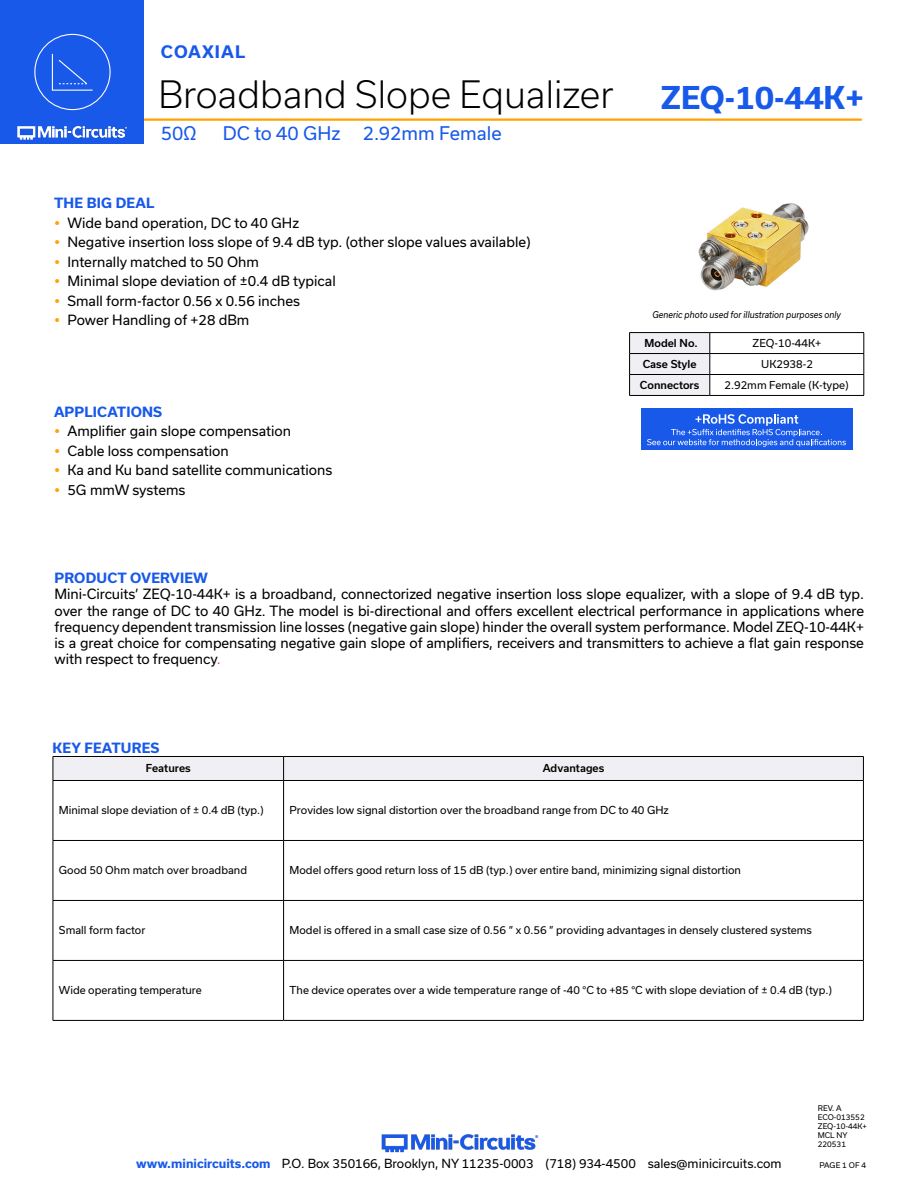
<style>
.page{position:relative;width:918px;height:1188px;background:#fff}
.page>*{position:absolute;margin:0;border:0;box-sizing:border-box;transform-origin:0 0}
.t1{font:300 36px "Usual";color:#000}
.t2{font:700 30px "Usual";color:#1859ea}
.t3{font:18px "Usual";color:#1859ea}
.t4{font:700 16.5px "Usual";letter-spacing:.065em;color:#1859ea}
.Regular_Copy{font:13.5px/16.2px "Usual";color:#000;text-align:justify}
.Blue_Headers{font:700 13.5px "Usual";letter-spacing:.015em;color:#1859ea}
.t5{font:12px "Usual";color:#000}
.Table_Body_Left_Just{font:10.5px "Usual";color:#000}
.Table_Header_Center{font:500 10.5px "Usual";color:#000}
.Table_Body_Center{font:10.5px "Usual";color:#000}
.t6{font:italic 9px "Usual";color:#000;scale:.9 1}
.Revision{font:7.5px "Usual";color:#000}
.s1{color:#f74f3e}
.s2{font-weight:700;color:#1859ea}
</style>
<div class="page">
<img style="left:381px;top:1134px;width:158px;height:19px">
<hr style="left:129px;top:118px;width:733px;height:3px;background:#ffa300">
<div style="left:0;top:0;width:144px;height:144px;background:#1859ea"></div>
<img style="left:17px;top:120px;width:128px;height:20px">
<div style="left:53px;top:756px;width:811px;height:24px;background:#efeff4"></div>
<hr style="left:53px;top:780px;width:231px;height:1px;background:#000">
<hr style="left:53px;top:781px;width:1px;height:59px;background:#000">
<hr style="left:284px;top:780px;width:580px;height:1px;background:#000">
<hr style="left:283px;top:781px;width:1px;height:59px;background:#000">
<hr style="left:863px;top:781px;width:1px;height:59px;background:#000">
<hr style="left:53px;top:840px;width:231px;height:1px;background:#000">
<hr style="left:53px;top:841px;width:1px;height:59px;background:#000">
<hr style="left:284px;top:840px;width:580px;height:1px;background:#000">
<hr style="left:283px;top:841px;width:1px;height:59px;background:#000">
<hr style="left:863px;top:841px;width:1px;height:59px;background:#000">
<hr style="left:53px;top:900px;width:231px;height:1px;background:#000">
<hr style="left:53px;top:901px;width:1px;height:59px;background:#000">
<hr style="left:284px;top:900px;width:580px;height:1px;background:#000">
<hr style="left:283px;top:901px;width:1px;height:59px;background:#000">
<hr style="left:863px;top:901px;width:1px;height:59px;background:#000">
<hr style="left:53px;top:960px;width:231px;height:1px;background:#000">
<hr style="left:53px;top:961px;width:1px;height:59px;background:#000">
<hr style="left:284px;top:960px;width:580px;height:1px;background:#000">
<hr style="left:283px;top:961px;width:1px;height:59px;background:#000">
<hr style="left:863px;top:961px;width:1px;height:59px;background:#000">
<hr style="left:53px;top:1020px;width:231px;height:1px;background:#000">
<hr style="left:284px;top:1020px;width:580px;height:1px;background:#000">
<img style="left:698px;top:203px;width:111px;height:88px">
<hr style="left:710px;top:332px;width:154px;height:1px;background:#000">
<hr style="left:710px;top:353px;width:154px;height:1px;background:#000">
<svg style="left:864px;top:333px;width:1px;height:62px"></svg>
<hr style="left:710px;top:374px;width:154px;height:1px;background:#000">
<hr style="left:710px;top:395px;width:154px;height:1px;background:#000">
<hr style="left:629px;top:332px;width:81px;height:1px;background:#000">
<svg style="left:629px;top:333px;width:82px;height:62px"></svg>
<hr style="left:629px;top:353px;width:81px;height:1px;background:#000">
<hr style="left:629px;top:374px;width:81px;height:1px;background:#000">
<hr style="left:629px;top:395px;width:81px;height:1px;background:#000">
<div style="left:641px;top:409px;width:211px;height:41px;background:#1859ea"></div>
<svg style="left:647px;top:414px;width:199px;height:33px"></svg>
<div style="left:34px;top:34px;width:77px;height:76px;border:1px solid #fff;border-radius:50%"></div>
<svg style="left:51px;top:53px;width:42px;height:38px"></svg>
<p class="t4" style="left:161px;top:42px;width:86px">COAXIAL</p>
<h1 class="t1" style="left:158px;top:74px;width:457px">Broadband Slope Equalizer</h1>
<h3 class="t3" style="left:161px;top:123px;width:37px">50Ω</h3>
<h3 class="t3" style="left:223px;top:123px;width:280px">DC to 40 GHz 2.92mm Female</h3>
<p class="Blue_Headers" style="left:54px;top:195px;width:102px">THE BIG DEAL</p>
<p class="Regular_Copy" style="left:68px;top:214px;width:233px">Wide band operation, DC to 40 GHz</p>
<p class="Regular_Copy" style="left:68px;top:234px;width:465px">Negative insertion loss slope of 9.4 dB typ. (other slope values available)</p>
<p class="Regular_Copy" style="left:68px;top:253px;width:193px">Internally matched to 50 Ohm</p>
<p class="Regular_Copy" style="left:68px;top:273px;width:270px">Minimal slope deviation of ±0.4 dB typical</p>
<p class="Regular_Copy" style="left:68px;top:292px;width:234px">Small form-factor 0.56 x 0.56 inches</p>
<p class="Regular_Copy" style="left:68px;top:312px;width:183px">Power Handling of +28 dBm</p>
<p class="Blue_Headers" style="left:54px;top:404px;width:110px">APPLICATIONS</p>
<p class="Regular_Copy" style="left:68px;top:423px;width:225px">Amplifier gain slope compensation</p>
<p class="Regular_Copy" style="left:68px;top:443px;width:163px">Cable loss compensation</p>
<p class="Regular_Copy" style="left:68px;top:462px;width:266px">Ka and Ku band satellite communications</p>
<p class="Regular_Copy" style="left:68px;top:482px;width:120px">5G mmW systems</p>
<h2 class="t2" style="left:661px;top:80px;width:205px">ZEQ-10-44K+</h2>
<p class="t6" style="left:652px;top:310px;width:211px">Generic photo used for illustration purposes only</p>
<p class="Table_Header_Center" style="left:645px;top:337px;width:55px">Model No.</p>
<p class="Table_Body_Center" style="left:753px;top:337px;width:70px">ZEQ-10-44K+</p>
<p class="Table_Header_Center" style="left:643px;top:358px;width:55px">Case Style</p>
<p class="Table_Body_Center" style="left:761px;top:358px;width:53px">UK2938-2</p>
<p class="Table_Header_Center" style="left:640px;top:379px;width:61px">Connectors</p>
<p class="Table_Body_Center" style="left:724px;top:379px;width:126px">2.92mm Female (K-type)</p>
<p class="Blue_Headers" style="left:55px;top:570px;width:155px">PRODUCT OVERVIEW</p>
<p class="Regular_Copy" style="left:55px;top:586px;width:811px">Mini-Circuits’ ZEQ-10-44K+ is a broadband, connectorized negative insertion loss slope equalizer, with a slope of 9.4 dB typ. over the range of DC to 40 GHz. The model is bi-directional and offers excellent electrical performance in applications where frequency dependent transmission line losses (negative gain slope) hinder the overall system performance. Model ZEQ-10-44K+ is a great choice for compensating negative gain slope of amplifiers, receivers and transmitters to achieve a flat gain response with respect to frequency<span class="s1">.</span></p>
<p class="Blue_Headers" style="left:52px;top:740px;width:108px">KEY FEATURES</p>
<p class="Table_Header_Center" style="left:146px;top:762px;width:47px">Features</p>
<p class="Table_Header_Center" style="left:543px;top:762px;width:63px">Advantages</p>
<p class="Table_Body_Left_Just" style="left:59px;top:804px;width:206px">Minimal slope deviation of ± 0.4 dB (typ.)</p>
<p class="Table_Body_Left_Just" style="left:290px;top:804px;width:381px">Provides low signal distortion over the broadband range from DC to 40 GHz</p>
<p class="Table_Body_Left_Just" style="left:59px;top:864px;width:190px">Good 50 Ohm match over broadband</p>
<p class="Table_Body_Left_Just" style="left:290px;top:864px;width:453px">Model offers good return loss of 15 dB (typ.) over entire band, minimizing signal distortion</p>
<p class="Table_Body_Left_Just" style="left:59px;top:924px;width:88px">Small form factor</p>
<p class="Table_Body_Left_Just" style="left:290px;top:924px;width:524px">Model is offered in a small case size of 0.56 ” x 0.56 ” providing advantages in densely clustered systems</p>
<p class="Table_Body_Left_Just" style="left:59px;top:984px;width:145px">Wide operating temperature</p>
<p class="Table_Body_Left_Just" style="left:290px;top:984px;width:544px">The device operates over a wide temperature range of -40 °C to +85 °C with slope deviation of ± 0.4 dB (typ.)</p>
<p class="Revision" style="left:818px;top:1104px;width:25px">REV. A</p>
<p class="Revision" style="left:818px;top:1113px;width:48px">ECO-013552</p>
<p class="Revision" style="left:818px;top:1122px;width:51px">ZEQ-10-44K+</p>
<p class="Revision" style="left:818px;top:1131px;width:31px">MCL NY</p>
<p class="Revision" style="left:818px;top:1140px;width:30px">220531</p>
<p class="t5" style="left:136px;top:1157px;width:647px"><span class="s2">www.minicircuits.com</span> P.O. Box 350166, Brooklyn, NY 11235-0003 (718) 934-4500 sales@minicircuits.com</p>
<p class="Revision" style="left:819px;top:1161px;width:48px">PAGE 1 OF 4</p>
</div>
